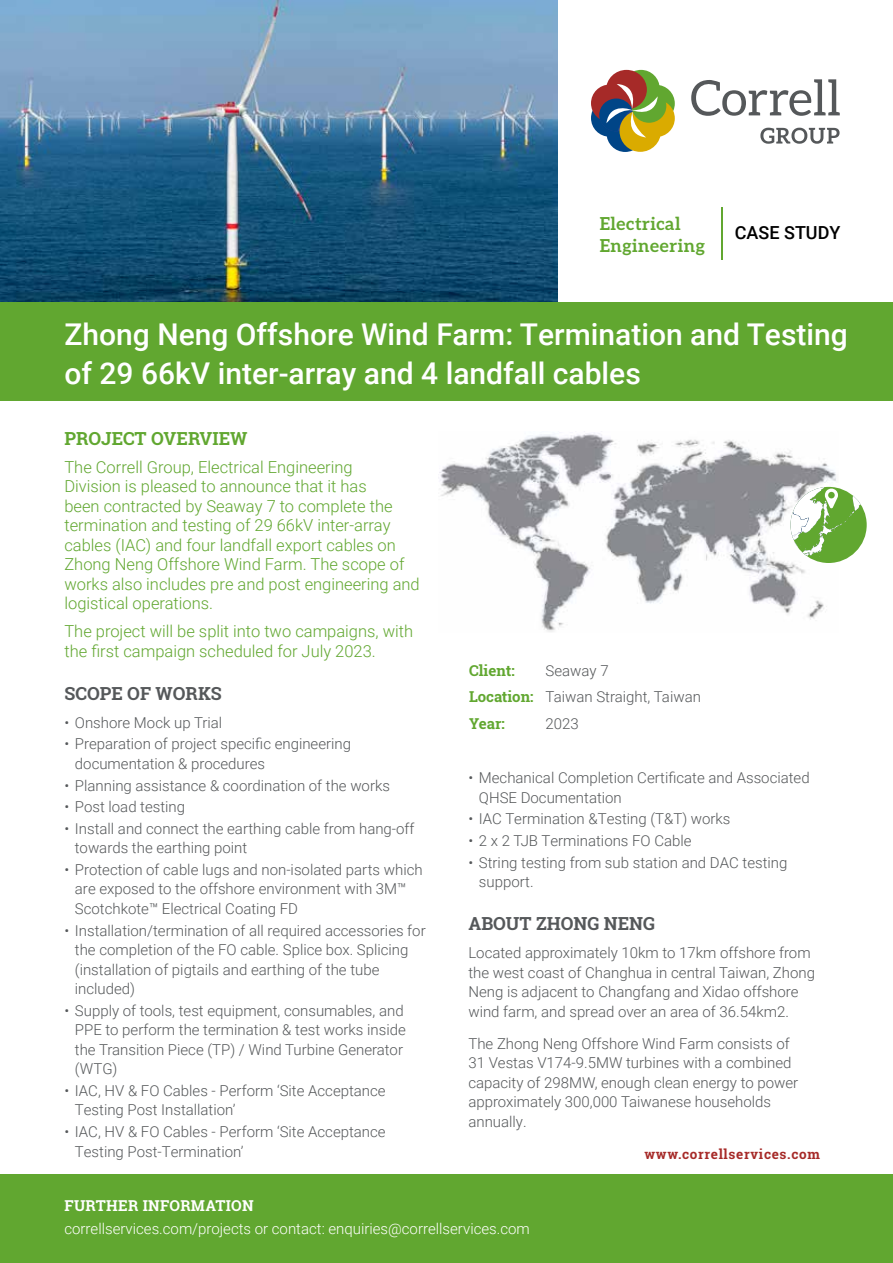
<style>
.page{position:relative;width:893px;height:1263px;background:#fff}
.page>*{position:absolute;margin:0;border:0;box-sizing:border-box;transform-origin:0 0}
.t1{font:500 30px/39px "Roboto";color:#fff}
.t2{font:700 18px "Roboto Slab";color:#55585a}
.t3{font:700 18px "Roboto Slab";color:#61a730}
.t4{font:500 18px "Roboto";color:#000}
.t5{font:700 17.85px/21.5px "Aleo";letter-spacing:.03em;color:#61a730}
.t6{font:300 16.5px/19.5px "Roboto";color:#61a730}
.t7{font:300 15px/19.5px "Roboto";color:#55585a}
.t8{font:300 15px "Roboto";color:#fff}
.t9{font:700 15px "Roboto Slab";letter-spacing:.02em;color:#fff}
.t10{font:700 15px "Roboto Slab";color:#61a730}
.t11{font:700 13.5px "Roboto Slab";letter-spacing:.05em;color:#a62a28}
.s1{font-family:"Roboto Slab";font-weight:700;color:#61a730}
</style>
<div class="page">
<img style="left:438px;top:431px;width:398px;height:201px">
<svg style="left:791px;top:487px;width:76px;height:76px"></svg>
<div style="left:622px;top:70px;width:38px;height:37px;background:#61a730;border-radius:50%"></div>
<div style="left:606px;top:115px;width:38px;height:37px;background:#004587;border-radius:50%"></div>
<div style="left:591px;top:99px;width:37px;height:38px;background:#004587;border-radius:50%"></div>
<div style="left:591px;top:85px;width:37px;height:37px;background:#a62a28;border-radius:50%"></div>
<div style="left:637px;top:85px;width:38px;height:37px;background:#61a730;border-radius:50%"></div>
<div style="left:619px;top:110px;width:42px;height:42px;background:#daab00;border-radius:50%"></div>
<div style="left:637px;top:100px;width:38px;height:37px;background:#daab00;border-radius:50%"></div>
<div style="left:632px;top:89px;width:34px;height:34px;background:#61a730;border-radius:50%"></div>
<div style="left:606px;top:70px;width:41px;height:39px;background:#a62a28;border-radius:50%"></div>
<svg style="left:599px;top:84px;width:59px;height:53px"></svg>
<svg style="left:760px;top:128px;width:79px;height:16px"></svg>
<svg style="left:691px;top:79px;width:149px;height:37px"></svg>
<hr style="left:721px;top:207px;width:1px;height:53px;background:#61a730">
<div style="left:1px;top:1174px;width:892px;height:89px;background:#61a730"></div>
<img style="left:1px;top:0;width:557px;height:302px">
<div style="left:1px;top:302px;width:892px;height:99px;background:#61a730"></div>
<p class="t5" style="left:600px;top:213px;width:107px">Electrical<br>Engineering</p>
<p class="t4" style="left:735px;top:220px;width:107px">CASE STUDY</p>
<h1 class="t1" style="left:64px;top:314px;width:785px">Zhong Neng Offshore Wind Farm: Termination and Testing of 29 66kV inter-array and 4 landfall cables</h1>
<p class="t3" style="left:64px;top:426px;width:185px">PROJECT OVERVIEW</p>
<p class="t6" style="left:64px;top:457px;width:357px">The Correll Group, Electrical Engineering<br>Division is pleased to announce that it has<br>been contracted by Seaway 7 to complete the termination and testing of 29 66kV inter-array cables (IAC) and four landfall export cables on Zhong Neng Offshore Wind Farm. The scope of works also includes pre and post engineering and logistical operations.</p>
<p class="t6" style="left:64px;top:621px;width:350px">The project will be split into two campaigns, with the first campaign scheduled for July 2023.</p>
<p class="t2" style="left:64px;top:681px;width:159px">SCOPE OF WORKS</p>
<p class="t7" style="left:64px;top:712px;width:159px">• Onshore Mock up Trial</p>
<p class="t7" style="left:75px;top:734px;width:278px;text-indent:-10px">• Preparation of project specific engineering documentation &amp; procedures</p>
<p class="t7" style="left:64px;top:775px;width:327px">• Planning assistance &amp; coordination of the works</p>
<p class="t7" style="left:64px;top:796px;width:122px">• Post load testing</p>
<p class="t7" style="left:75px;top:818px;width:341px;text-indent:-10px">• Install and connect the earthing cable from hang-off towards the earthing point</p>
<p class="t7" style="left:75px;top:859px;width:349px;text-indent:-10px">• Protection of cable lugs and non-isolated parts which are exposed to the offshore environment with 3M™<br>Scotchkote™ Electrical Coating FD</p>
<p class="t7" style="left:75px;top:920px;width:352px;text-indent:-10px">• Installation/termination of all required accessories for the completion of the FO cable. Splice box. Splicing (installation of pigtails and earthing of the tube included)</p>
<p class="t7" style="left:75px;top:1000px;width:332px;text-indent:-10px">• Supply of tools, test equipment, consumables, and PPE to perform the termination &amp; test works inside the Transition Piece (TP) / Wind Turbine Generator (WTG)</p>
<p class="t7" style="left:75px;top:1080px;width:312px;text-indent:-10px">• IAC, HV &amp; FO Cables - Perform ‘Site Acceptance<br>Testing Post Installation’</p>
<p class="t7" style="left:75px;top:1121px;width:312px;text-indent:-10px">• IAC, HV &amp; FO Cables - Perform ‘Site Acceptance<br>Testing Post-Termination’</p>
<p class="t10" style="left:469px;top:660px;width:47px">Client:</p>
<p class="t7" style="left:469px;top:657px;width:233px;line-height:26.5px;text-indent:77px">Seaway 7<br><span class="s1">Location:</span> Taiwan Straight, Taiwan</p>
<p class="t10" style="left:469px;top:713px;width:37px">Year:</p>
<p class="t7" style="left:546px;top:713px;width:35px">2023</p>
<p class="t7" style="left:479px;top:768px;width:332px;text-indent:-10px">• Mechanical Completion Certificate and Associated<br>QHSE Documentation</p>
<p class="t7" style="left:468px;top:809px;width:264px">• IAC Termination &amp;Testing (T&amp;T) works</p>
<p class="t7" style="left:468px;top:830px;width:225px">• 2 x 2 TJB Terminations FO Cable</p>
<p class="t7" style="left:479px;top:852px;width:310px;text-indent:-10px">• String testing from sub station and DAC testing support.</p>
<p class="t2" style="left:468px;top:911px;width:188px">ABOUT ZHONG NENG</p>
<p class="t7" style="left:468px;top:942px;width:348px">Located approximately 10km to 17km offshore from the west coast of Changhua in central Taiwan, Zhong Neng is adjacent to Changfang and Xidao offshore wind farm, and spread over an area of 36.54km2.</p>
<p class="t7" style="left:468px;top:1033px;width:331px">The Zhong Neng Offshore Wind Farm consists of 31 Vestas V174-9.5MW turbines with a combined capacity of 298MW, enough clean energy to power approximately 300,000 Taiwanese households annually.</p>
<p class="t11" style="left:644px;top:1145px;width:177px">www.correllservices.com</p>
<p class="t9" style="left:64px;top:1195px;width:191px">FURTHER INFORMATION</p>
<p class="t8" style="left:64px;top:1218px;width:467px">correllservices.com/projects or contact: enquiries@correllservices.com</p>
</div>
